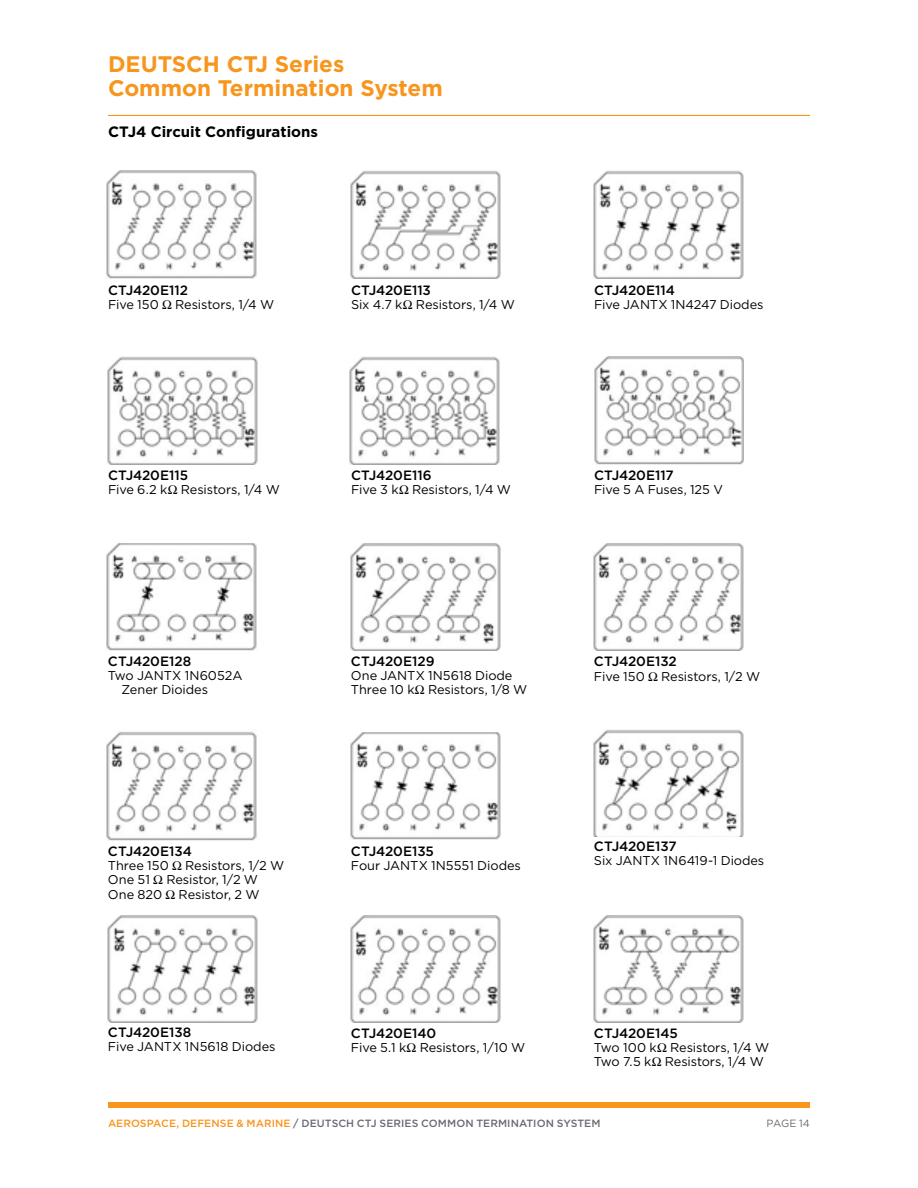
<style>
.page{position:relative;width:918px;height:1188px;background:#fff}
.page>*{position:absolute;margin:0;border:0;box-sizing:border-box;transform-origin:0 0}
.t1{font:700 22.5px/24px "Gotham";color:#f8951d}
.t2{font:700 15px "Gotham";color:#000}
.t3{font:500 13.5px "Gotham";letter-spacing:-.01em;color:#000}
.t4{font:12.75px/14.2px "Gotham";letter-spacing:-.005em;color:#000}
.t5{font:500 10.5px "Gotham";letter-spacing:.005em;color:#696b73}
.t6{font:10.5px "Gotham";letter-spacing:-.015em;color:#696b73}
.s1{color:#f8951d}
</style>
<div class="page">
<div style="left:108px;top:1102px;width:702px;height:6px;background:#f8951d"></div>
<hr style="left:108px;top:115px;width:702px;height:1px;background:#f8951d">
<img style="left:593px;top:543px;width:151px;height:108px">
<img style="left:106px;top:171px;width:151px;height:108px">
<hr style="left:348px;top:171px;width:153px;height:1px;background:#000">
<hr style="left:348px;top:286px;width:153px;height:1px;background:#000">
<img style="left:350px;top:171px;width:151px;height:108px">
<img style="left:593px;top:171px;width:151px;height:108px">
<img style="left:107px;top:357px;width:151px;height:108px">
<img style="left:349px;top:357px;width:151px;height:108px">
<img style="left:594px;top:357px;width:150px;height:108px">
<img style="left:106px;top:731px;width:151px;height:109px">
<img style="left:350px;top:732px;width:151px;height:108px">
<hr style="left:591px;top:729px;width:153px;height:1px;background:#000">
<hr style="left:591px;top:846px;width:153px;height:1px;background:#000">
<img style="left:593px;top:729px;width:151px;height:108px">
<img style="left:107px;top:915px;width:151px;height:108px">
<img style="left:350px;top:915px;width:151px;height:108px">
<img style="left:593px;top:915px;width:151px;height:108px">
<hr style="left:105px;top:657px;width:153px;height:1px;background:#000">
<img style="left:106px;top:543px;width:151px;height:108px">
<img style="left:350px;top:543px;width:151px;height:108px">
<h1 class="t1" style="left:108px;top:52px;width:336px">DEUTSCH CTJ Series<br>Common Termination System</h1>
<p class="t2" style="left:108px;top:121px;width:212px">CTJ4 Circuit Configurations</p>
<p class="t3" style="left:108px;top:281px;width:82px">CTJ420E112</p>
<p class="t4" style="left:108px;top:297px;width:52px">Five 150</p>
<p class="t4" style="left:175px;top:297px;width:100px">Resistors, 1/4 W</p>
<p class="t3" style="left:351px;top:281px;width:81px">CTJ420E113</p>
<p class="t4" style="left:351px;top:297px;width:165px">Six 4.7 k Resistors, 1/4 W</p>
<p class="t3" style="left:594px;top:281px;width:82px">CTJ420E114</p>
<p class="t4" style="left:594px;top:297px;width:171px">Five JANTX 1N4247 Diodes</p>
<p class="t3" style="left:108px;top:466px;width:82px">CTJ420E115</p>
<p class="t4" style="left:108px;top:482px;width:173px">Five 6.2 k Resistors, 1/4 W</p>
<p class="t3" style="left:351px;top:466px;width:82px">CTJ420E116</p>
<p class="t4" style="left:351px;top:482px;width:162px">Five 3 k Resistors, 1/4 W</p>
<p class="t3" style="left:594px;top:466px;width:81px">CTJ420E117</p>
<p class="t4" style="left:594px;top:482px;width:130px">Five 5 A Fuses, 125 V</p>
<p class="t3" style="left:108px;top:652px;width:85px">CTJ420E128</p>
<p class="t4" style="left:121px;top:668px;width:123px;text-indent:-14px">Two JANTX 1N6052A<br>Zener Dioides</p>
<p class="t3" style="left:351px;top:652px;width:85px">CTJ420E129</p>
<p class="t4" style="left:351px;top:668px;width:178px">One JANTX 1N5618 Diode<br>Three 10 k Resistors, 1/8 W</p>
<p class="t3" style="left:594px;top:653px;width:84px">CTJ420E132</p>
<p class="t4" style="left:594px;top:669px;width:52px">Five 150</p>
<p class="t4" style="left:661px;top:669px;width:100px">Resistors, 1/2 W</p>
<p class="t3" style="left:108px;top:842px;width:85px">CTJ420E134</p>
<p class="t4" style="left:108px;top:858px;width:62px">Three 150</p>
<p class="t4" style="left:185px;top:858px;width:100px">Resistors, 1/2 W</p>
<p class="t4" style="left:108px;top:872px;width:44px">One 51</p>
<p class="t4" style="left:166px;top:872px;width:93px">Resistor, 1/2 W</p>
<p class="t4" style="left:108px;top:887px;width:56px">One 820</p>
<p class="t4" style="left:179px;top:887px;width:82px">Resistor, 2 W</p>
<p class="t3" style="left:351px;top:842px;width:85px">CTJ420E135</p>
<p class="t4" style="left:351px;top:858px;width:171px">Four JANTX 1N5551 Diodes</p>
<p class="t3" style="left:594px;top:837px;width:84px">CTJ420E137</p>
<p class="t4" style="left:594px;top:853px;width:172px">Six JANTX 1N6419-1 Diodes</p>
<p class="t3" style="left:108px;top:1023px;width:85px">CTJ420E138</p>
<p class="t4" style="left:108px;top:1039px;width:169px">Five JANTX 1N5618 Diodes</p>
<p class="t3" style="left:351px;top:1024px;width:87px">CTJ420E140</p>
<p class="t4" style="left:351px;top:1040px;width:176px">Five 5.1 k Resistors, 1/10 W</p>
<p class="t3" style="left:594px;top:1024px;width:85px">CTJ420E145</p>
<p class="t4" style="left:594px;top:1040px;width:177px">Two 100 k Resistors, 1/4 W<br>Two 7.5 k Resistors, 1/4 W</p>
<p class="t5" style="left:108px;top:1116px;width:494px"><span class="s1">AEROSPACE, DEFENSE &amp; MARINE</span> / DEUTSCH CTJ SERIES COMMON TERMINATION SYSTEM</p>
<p class="t6" style="left:767px;top:1116px;width:45px">PAGE 14</p>
</div>
